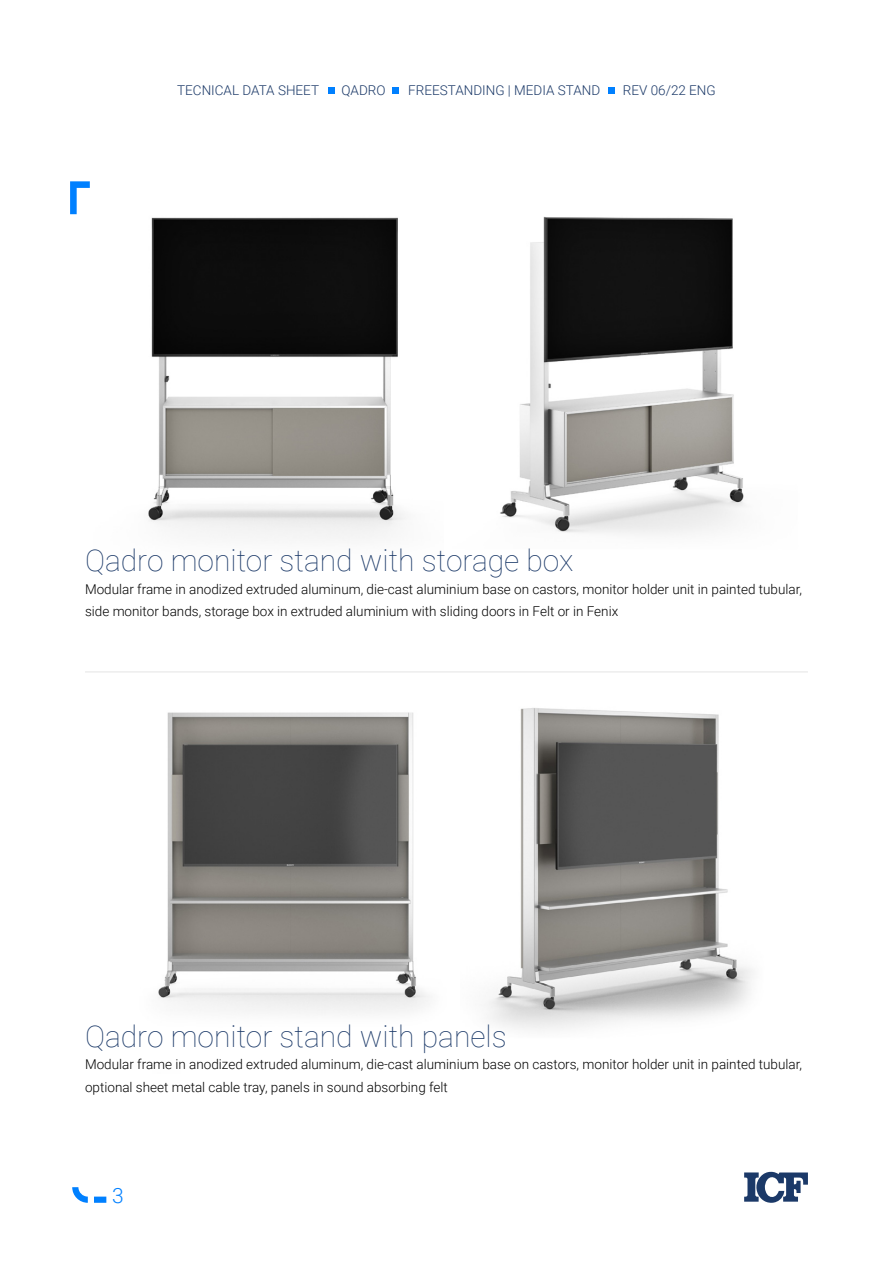
<style>
.page{position:relative;width:893px;height:1263px;background:#fff}
.page>*{position:absolute;margin:0;border:0;box-sizing:border-box;transform-origin:0 0}
.t1{font:100 30px "Roboto";color:#1b3968}
.t2{font:300 21px "Roboto";color:#0080ff}
.t3{font:300 13.5px/22.5px "Roboto";color:#000}
.t4{font:300 13.5px "Roboto";color:#1b3968}
</style>
<div class="page">
<img style="left:500px;top:216px;width:245px;height:318px">
<img style="left:70px;top:214px;width:336px;height:325px">
<img style="left:158px;top:712px;width:271px;height:301px">
<img style="left:487px;top:708px;width:266px;height:322px">
<svg style="left:744px;top:1171px;width:64px;height:32px"></svg>
<svg style="left:70px;top:181px;width:20px;height:33px"></svg>
<svg style="left:94px;top:1196px;width:12px;height:7px"></svg>
<svg style="left:72px;top:1187px;width:16px;height:16px"></svg>
<hr style="left:85px;top:671px;width:723px;height:2px;background:#ededed">
<div style="left:328px;top:87px;width:7px;height:7px;background:#0080ff"></div>
<div style="left:393px;top:87px;width:6px;height:7px;background:#0080ff"></div>
<div style="left:608px;top:87px;width:7px;height:7px;background:#0080ff"></div>
<p class="t4" style="left:177px;top:81px;width:143px">TECNICAL DATA SHEET</p>
<p class="t4" style="left:341px;top:81px;width:46px">QADRO</p>
<p class="t4" style="left:408px;top:81px;width:193px">FREESTANDING | MEDIA STAND</p>
<p class="t4" style="left:623px;top:81px;width:94px">REV 06/22 ENG</p>
<h1 class="t1" style="left:85px;top:539px;width:490px">Qadro monitor stand with storage box</h1>
<p class="t3" style="left:85px;top:577px;width:718px">Modular frame in anodized extruded aluminum, die-cast aluminium base on castors, monitor holder unit in painted tubular, side monitor bands, storage box in extruded aluminium with sliding doors in Felt or in Fenix</p>
<h1 class="t1" style="left:85px;top:1015px;width:423px">Qadro monitor stand with panels</h1>
<p class="t3" style="left:85px;top:1053px;width:718px">Modular frame in anodized extruded aluminum, die-cast aluminium base on castors, monitor holder unit in painted tubular, optional sheet metal cable tray, panels in sound absorbing felt</p>
<h2 class="t2" style="left:112px;top:1180px;width:13px">3</h2>
</div>
